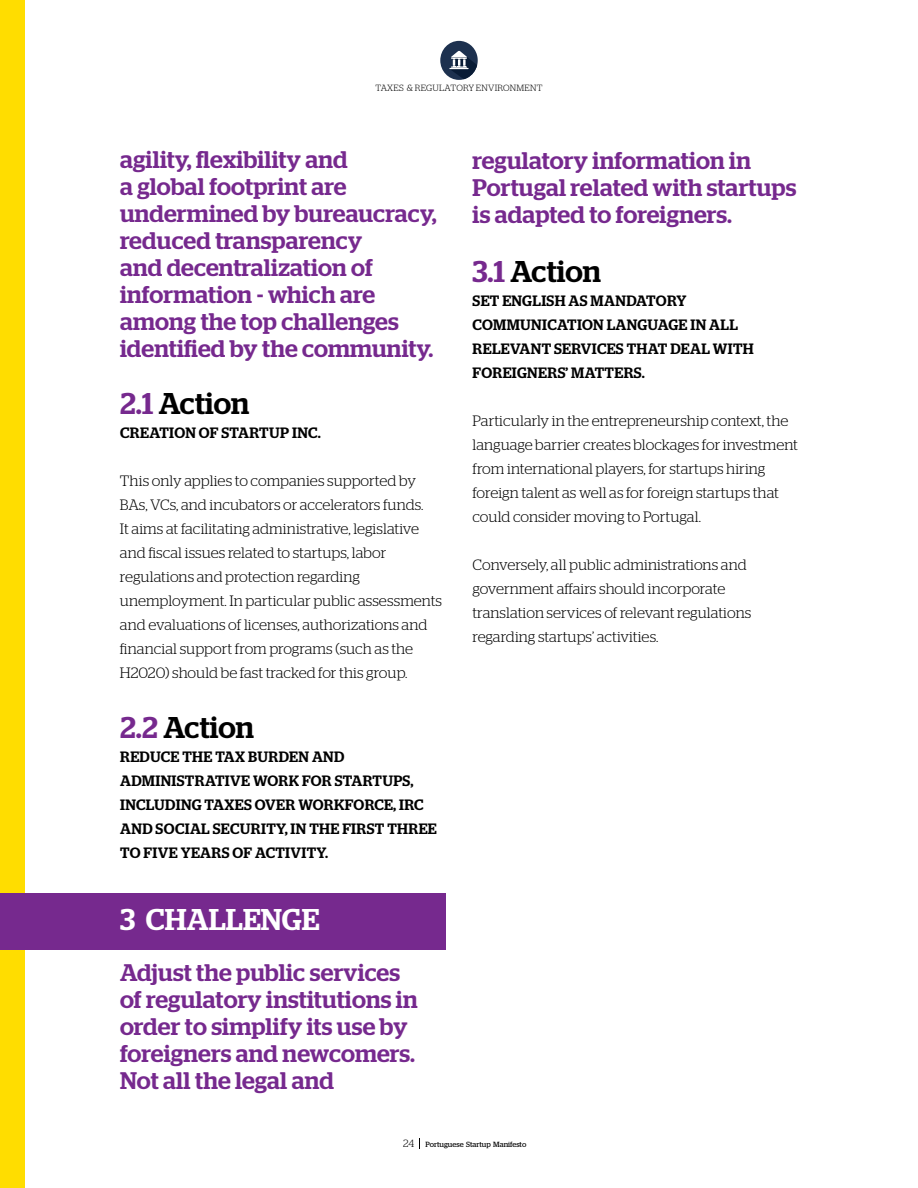
<style>
.page{position:relative;width:918px;height:1188px;background:#fff}
.page>*{position:absolute;margin:0;border:0;box-sizing:border-box;transform-origin:0 0}
.t1{font:500 30px "Stag";color:#000}
.t2{font:500 30px "Stag";letter-spacing:.005em;color:#fff}
.t3{font:500 24px/27px "Stag";letter-spacing:.01em;color:#76298e}
.t4{font:300 15px/24px "Stag";letter-spacing:.005em;color:#000}
.t5{font:500 15px "Stag";letter-spacing:.025em;color:#000}
.t6{font:300 9px "Stag";letter-spacing:.03em;color:#000}
.t7{font:7.5px "Stag";color:#000}
.s1{color:#76298e}
.s2{font-weight:300;font-size:10.5px}
</style>
<div class="page">
<div style="left:0;top:0;width:25px;height:1188px;background:#fd0"></div>
<div style="left:0;top:893px;width:446px;height:57px;background:#76298e"></div>
<svg style="left:440px;top:41px;width:38px;height:39px"></svg>
<p class="t6" style="left:375px;top:83px;width:53px">Taxes &amp; Regulator</p>
<p class="t6" style="left:468px;top:83px;width:20px">y Environ</p>
<p class="t6" style="left:517px;top:83px;width:15px">ment</p>
<h2 class="t3" style="left:120px;top:146px;width:318px">agility, flexibility and<br>a global footprint are undermined by bureaucracy, reduced transparency<br>and decentralization of information - which are among the top challenges identified by the community.</h2>
<h1 class="t1" style="left:120px;top:386px;width:131px"><span class="s1">2.1</span> Action</h1>
<p class="t5" style="left:120px;top:424px;width:21px">Creation</p>
<p class="t5" style="left:199px;top:424px;width:42px">of Startup</p>
<p class="t5" style="left:292px;top:424px;width:30px">Inc.</p>
<p class="t4" style="left:120px;top:469px;width:324px">This only applies to companies supported by BAs, VCs, and incubators or accelerators funds.<br>It aims at facilitating administrative, legislative and fiscal issues related to startups, labor regulations and protection regarding unemployment. In particular public assessments and evaluations of licenses, authorizations and financial support from programs (such as the H2020) should be fast tracked for this group.</p>
<h1 class="t1" style="left:120px;top:710px;width:136px"><span class="s1">2.2</span> Action</h1>
<p class="t5" style="left:120px;top:748px;width:22px">Reduce</p>
<p class="t5" style="left:182px;top:748px;width:11px">the</p>
<p class="t5" style="left:215px;top:748px;width:11px">tax</p>
<p class="t5" style="left:248px;top:748px;width:12px">burden</p>
<p class="t5" style="left:312px;top:748px;width:12px">and</p>
<p class="t5" style="left:120px;top:772px;width:11px">administrative</p>
<p class="t5" style="left:253px;top:772px;width:13px">work</p>
<p class="t5" style="left:302px;top:772px;width:11px">for</p>
<p class="t5" style="left:335px;top:772px;width:11px">startups</p>
<p class="t5" style="left:410px;top:772px;width:5px">,</p>
<p class="t5" style="left:120px;top:796px;width:11px">including</p>
<p class="t5" style="left:205px;top:796px;width:11px">taxes</p>
<p class="t5" style="left:255px;top:796px;width:12px">over</p>
<p class="t5" style="left:298px;top:796px;width:12px">workforce</p>
<p class="t5" style="left:393px;top:796px;width:32px">, IRC</p>
<p class="t5" style="left:120px;top:820px;width:12px">and</p>
<p class="t5" style="left:156px;top:820px;width:10px">social</p>
<p class="t5" style="left:213px;top:820px;width:11px">security</p>
<p class="t5" style="left:285px;top:820px;width:36px">, in the</p>
<p class="t5" style="left:342px;top:820px;width:10px">first</p>
<p class="t5" style="left:387px;top:820px;width:11px">three</p>
<p class="t5" style="left:120px;top:844px;width:33px">to five</p>
<p class="t5" style="left:181px;top:844px;width:11px">years</p>
<p class="t5" style="left:233px;top:844px;width:33px">of activity</p>
<p class="t5" style="left:325px;top:844px;width:5px">.</p>
<h1 class="t2" style="left:120px;top:902px;width:201px">3 CHALLENGE</h1>
<h2 class="t3" style="left:120px;top:959px;width:299px">Adjust the public services of regulatory institutions in order to simplify its use by foreigners and newcomers.<br>Not all the legal and</h2>
<h2 class="t3" style="left:473px;top:147px;width:326px">regulatory information in<br>Portugal related with startups is adapted to foreigners.</h2>
<h1 class="t1" style="left:472px;top:254px;width:130px"><span class="s1">3.1</span> Action</h1>
<p class="t5" style="left:473px;top:292px;width:49px">Set English</p>
<p class="t5" style="left:569px;top:292px;width:34px">as mandatory</p>
<p class="t5" style="left:473px;top:316px;width:12px">communication</p>
<p class="t5" style="left:607px;top:316px;width:12px">language</p>
<p class="t5" style="left:690px;top:316px;width:30px">in all</p>
<p class="t5" style="left:473px;top:340px;width:11px">relevant</p>
<p class="t5" style="left:554px;top:340px;width:10px">services</p>
<p class="t5" style="left:627px;top:340px;width:12px">that</p>
<p class="t5" style="left:670px;top:340px;width:11px">deal</p>
<p class="t5" style="left:713px;top:340px;width:12px">with</p>
<p class="t5" style="left:473px;top:364px;width:11px">foreigners</p>
<p class="t5" style="left:566px;top:364px;width:17px">’ matters</p>
<p class="t5" style="left:642px;top:364px;width:5px">.</p>
<p class="t4" style="left:472px;top:409px;width:327px">Particularly in the entrepreneurship context, the language barrier creates blockages for investment from international players, for startups hiring foreign talent as well as for foreign startups that could consider moving to Portugal.</p>
<p class="t4" style="left:472px;top:553px;width:280px">Conversely, all public administrations and government affairs should incorporate translation services of relevant regulations regarding startups’ activities.</p>
<p class="t7" style="left:403px;top:1140px;width:125px"><span class="s2">24</span> Portuguese Startup Manifesto</p>
</div>
